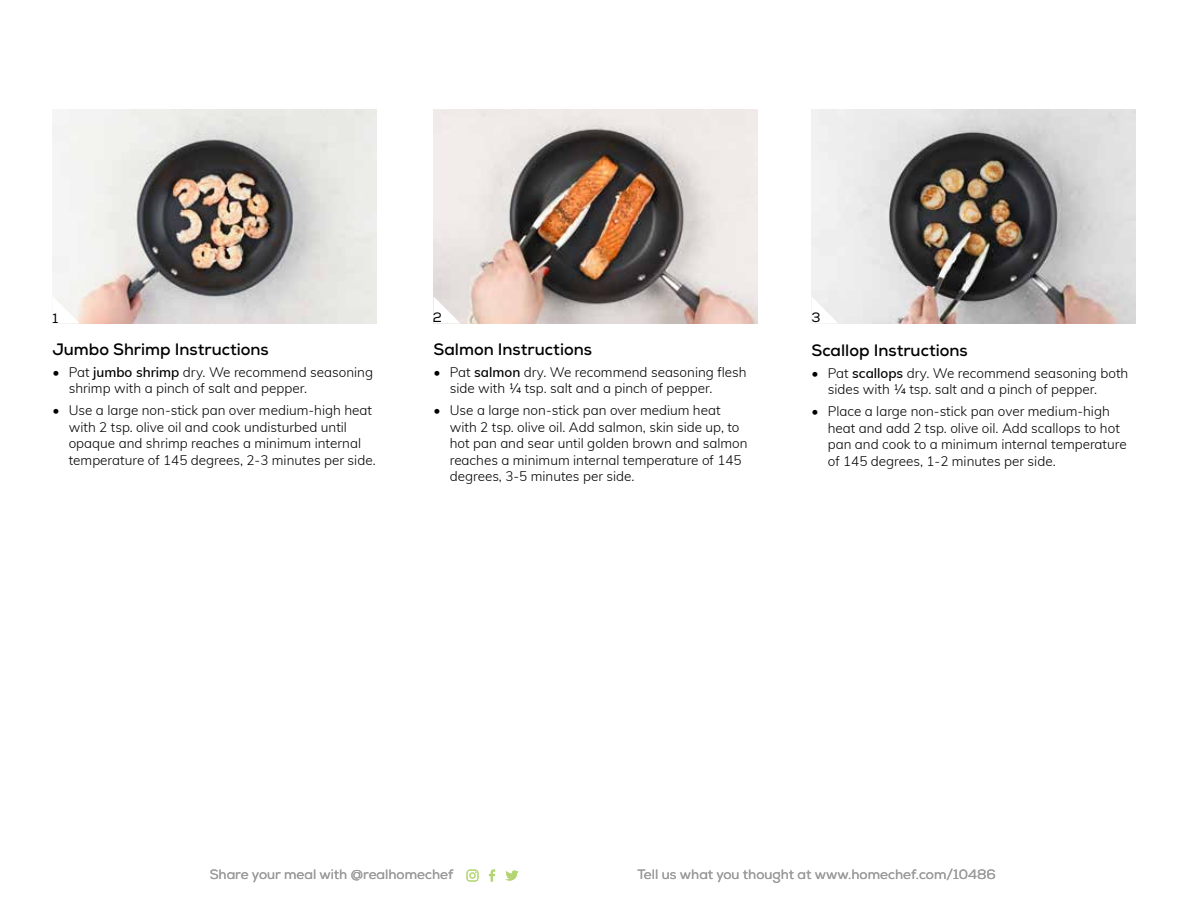
<style>
.page{position:relative;width:1188px;height:918px;background:#fff}
.page>*{position:absolute;margin:0;border:0;box-sizing:border-box;transform-origin:0 0}
.t1{font:700 16.5px "Nexa";color:#000}
.t2{font:300 13.5px/16.5px "Muli";color:#000}
.t3{font:13.5px "Nexa";color:#9a9a9a}
.t4{font:13.5px "Nexa";color:#000}
.s1{font-weight:600}
</style>
<div class="page">
<svg style="left:489px;top:870px;width:6px;height:12px"></svg>
<svg style="left:466px;top:870px;width:13px;height:12px"></svg>
<svg style="left:506px;top:871px;width:12px;height:10px"></svg>
<img style="left:812px;top:110px;width:324px;height:213px">
<img style="left:52px;top:110px;width:324px;height:213px">
<img style="left:434px;top:110px;width:324px;height:213px">
<svg style="left:52px;top:296px;width:27px;height:27px"></svg>
<svg style="left:434px;top:297px;width:27px;height:27px"></svg>
<svg style="left:812px;top:297px;width:27px;height:27px"></svg>
<p class="t4" style="left:52px;top:310px;width:7px">1</p>
<p class="t4" style="left:433px;top:309px;width:11px">2</p>
<p class="t4" style="left:812px;top:309px;width:11px">3</p>
<p class="t1" style="left:53px;top:339px;width:218px">Jumbo Shrimp Instructions</p>
<p class="t2" style="left:69px;top:363px;width:306px;text-indent:-16px">• Pat <span class="s1">jumbo shrimp</span> dry. We recommend seasoning shrimp with a pinch of salt and pepper.</p>
<p class="t2" style="left:69px;top:401px;width:308px;text-indent:-16px">• Use a large non-stick pan over medium-high heat with 2 tsp. olive oil and cook undisturbed until opaque and shrimp reaches a minimum internal temperature of 145 degrees, 2-3 minutes per side.</p>
<p class="t1" style="left:434px;top:339px;width:160px">Salmon Instructions</p>
<p class="t2" style="left:450px;top:363px;width:298px;text-indent:-16px">• Pat <span class="s1">salmon</span> dry. We recommend seasoning flesh side with ¼ tsp. salt and a pinch of pepper.</p>
<p class="t2" style="left:450px;top:402px;width:299px;text-indent:-16px">• Use a large non-stick pan over medium heat with 2 tsp. olive oil. Add salmon, skin side up, to hot pan and sear until golden brown and salmon reaches a minimum internal temperature of 145 degrees, 3-5 minutes per side.</p>
<p class="t1" style="left:812px;top:340px;width:158px">Scallop Instructions</p>
<p class="t2" style="left:828px;top:364px;width:302px;text-indent:-16px">• Pat <span class="s1">scallops</span> dry. We recommend seasoning both sides with ¼ tsp. salt and a pinch of pepper.</p>
<p class="t2" style="left:828px;top:402px;width:301px;text-indent:-16px">• Place a large non-stick pan over medium-high heat and add 2 tsp. olive oil. Add scallops to hot pan and cook to a minimum internal temperature of 145 degrees, 1-2 minutes per side.</p>
<p class="t3" style="left:210px;top:867px;width:245px">Share your meal with @realhomechef</p>
<p class="t3" style="left:638px;top:867px;width:360px">Tell us what you thought at www.homechef.com/10486</p>
</div>
